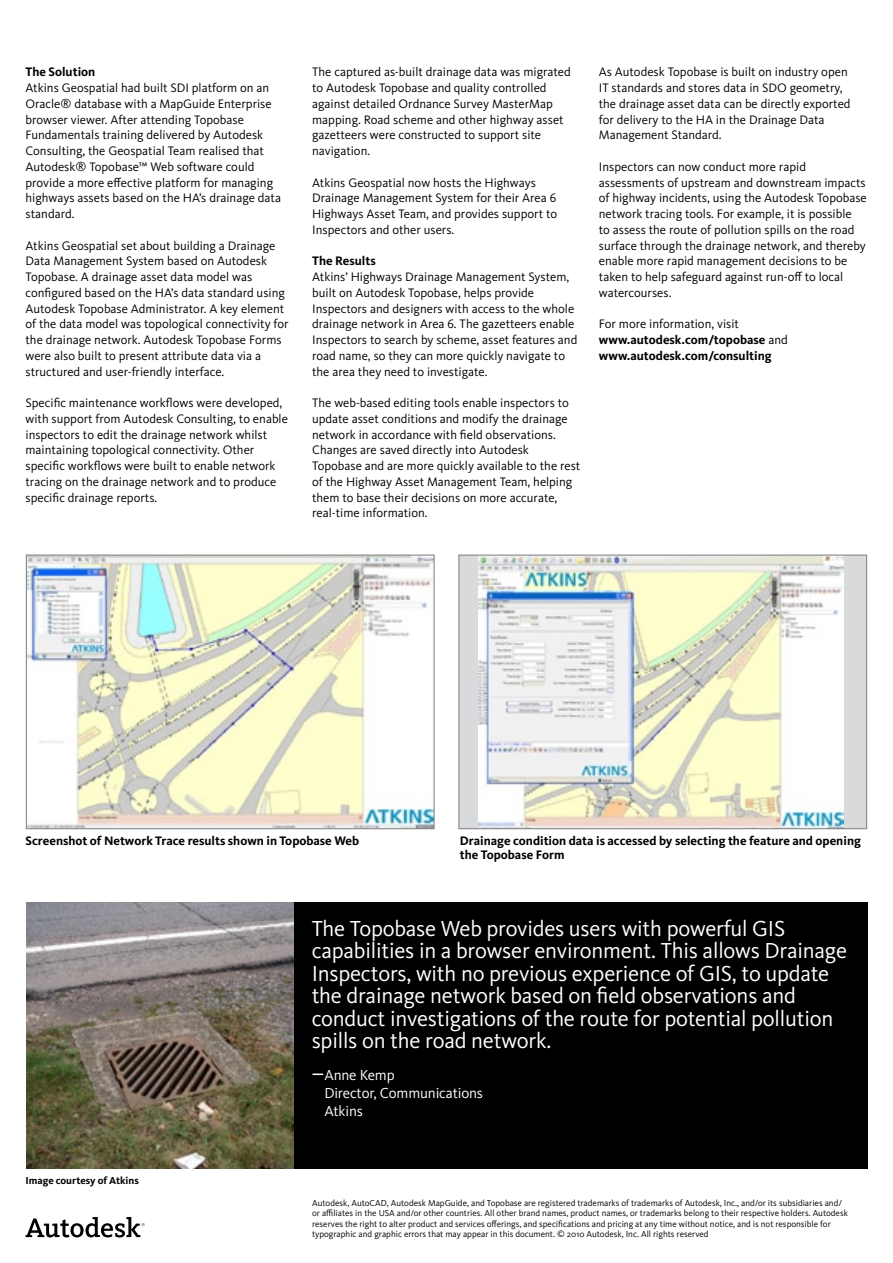
<style>
.page{position:relative;width:893px;height:1263px;background:#fff}
.page>*{position:absolute;margin:0;border:0;box-sizing:border-box;transform-origin:0 0}
.t1{font:22.5px/22.5px "Kievit Pro";letter-spacing:-.01em;color:#fff}
.t2{font:15px/18px "Kievit Pro";letter-spacing:-.01em;color:#fff}
.t3{font:12.75px/15.8px "Kievit Pro";color:#000}
.t4{font:700 12.75px/13.5px "Kievit Pro";color:#000}
.t5{font:700 10.5px "Kievit Pro";color:#000}
.t6{font:9px/10.5px "Kievit Pro";color:#000}
.s1{font-weight:400}
</style>
<div class="page">
<svg style="left:26px;top:1217px;width:119px;height:20px"></svg>
<div style="left:459px;top:555px;width:408px;height:274px;background:#d9dadb"></div>
<img style="left:478px;top:556px;width:365px;height:271px">
<div style="left:458px;top:554px;width:409px;height:275px;border:1px solid #87888a"></div>
<img style="left:28px;top:556px;width:405px;height:271px">
<div style="left:26px;top:554px;width:409px;height:275px;border:1px solid #87888a"></div>
<img style="left:26px;top:902px;width:267px;height:267px">
<div style="left:294px;top:902px;width:573px;height:267px;background:#000"></div>
<svg style="left:313px;top:1073px;width:10px;height:2px"></svg>
<p class="t4" style="left:26px;top:65px;width:71px">The Solution</p>
<p class="t3" style="left:26px;top:80px;width:257px">Atkins Geospatial had built SDI platform on an Oracle® database with a MapGuide Enterprise browser viewer. After attending Topobase Fundamentals training delivered by Autodesk Consulting, the Geospatial Team realised that Autodesk® Topobase™ Web software could provide a more effective platform for managing highways assets based on the HA’s drainage data standard.</p>
<p class="t3" style="left:26px;top:237px;width:265px">Atkins Geospatial set about building a Drainage Data Management System based on Autodesk Topobase. A drainage asset data model was configured based on the HA’s data standard using Autodesk Topobase Administrator. A key element of the data model was topological connectivity for the drainage network. Autodesk Topobase Forms were also built to present attribute data via a structured and user-friendly interface.</p>
<p class="t3" style="left:26px;top:395px;width:264px">Specific maintenance workflows were developed, with support from Autodesk Consulting, to enable inspectors to edit the drainage network whilst maintaining topological connectivity. Other specific workflows were built to enable network tracing on the drainage network and to produce specific drainage reports.</p>
<p class="t3" style="left:312px;top:64px;width:260px">The captured as-built drainage data was migrated to Autodesk Topobase and quality controlled against detailed Ordnance Survey MasterMap mapping. Road scheme and other highway asset gazetteers were constructed to support site navigation.</p>
<p class="t3" style="left:312px;top:174px;width:247px">Atkins Geospatial now hosts the Highways Drainage Management System for their Area 6<br>Highways Asset Team, and provides support to Inspectors and other users.</p>
<p class="t4" style="left:312px;top:254px;width:65px">The Results</p>
<p class="t3" style="left:312px;top:269px;width:267px">Atkins’ Highways Drainage Management System, built on Autodesk Topobase, helps provide Inspectors and designers with access to the whole drainage network in Area 6. The gazetteers enable Inspectors to search by scheme, asset features and road name, so they can more quickly navigate to the area they need to investigate.</p>
<p class="t3" style="left:312px;top:395px;width:270px">The web-based editing tools enable inspectors to update asset conditions and modify the drainage network in accordance with field observations.<br>Changes are saved directly into Autodesk Topobase and are more quickly available to the rest of the Highway Asset Management Team, helping them to base their decisions on more accurate, real-time information.</p>
<p class="t3" style="left:599px;top:64px;width:253px">As Autodesk Topobase is built on industry open IT standards and stores data in SDO geometry, the drainage asset data can be directly exported for delivery to the HA in the Drainage Data Management Standard.</p>
<p class="t3" style="left:599px;top:159px;width:270px">Inspectors can now conduct more rapid assessments of upstream and downstream impacts of highway incidents, using the Autodesk Topobase network tracing tools. For example, it is possible<br>to assess the route of pollution spills on the road surface through the drainage network, and thereby enable more rapid management decisions to be taken to help safeguard against run-off to local watercourses.</p>
<p class="t3" style="left:599px;top:316px;width:142px">For more information, visit</p>
<p class="t4" style="left:599px;top:333px;width:190px">www.autodesk.com/topobase <span class="s1">and</span></p>
<p class="t4" style="left:599px;top:349px;width:174px">www.autodesk.com/consulting</p>
<p class="t4" style="left:26px;top:834px;width:335px">Screenshot of Network Trace results shown in Topobase Web</p>
<p class="t4" style="left:460px;top:834px;width:403px">Drainage condition data is accessed by selecting the feature and opening the Topobase Form</p>
<p class="t5" style="left:26px;top:1174px;width:115px">Image courtesy of Atkins</p>
<p class="t1" style="left:312px;top:917px;width:537px">The Topobase Web provides users with powerful GIS capabilities in a browser environment. This allows Drainage Inspectors, with no previous experience of GIS, to update the drainage network based on field observations and conduct investigations of the route for potential pollution spills on the road network.</p>
<p class="t2" style="left:324px;top:1065px;width:160px">Anne Kemp<br>Director, Communications<br>Atkins</p>
<p class="t6" style="left:312px;top:1197px;width:537px">Autodesk, AutoCAD, Autodesk MapGuide, and Topobase are registered trademarks of trademarks of Autodesk, Inc., and/or its subsidiaries and/ or affiliates in the USA and/or other countries. All other brand names, product names, or trademarks belong to their respective holders. Autodesk reserves the right to alter product and services offerings, and specifications and pricing at any time without notice, and is not responsible for typographic and graphic errors that may appear in this document. © 2010 Autodesk, Inc. All rights reserved</p>
</div>
